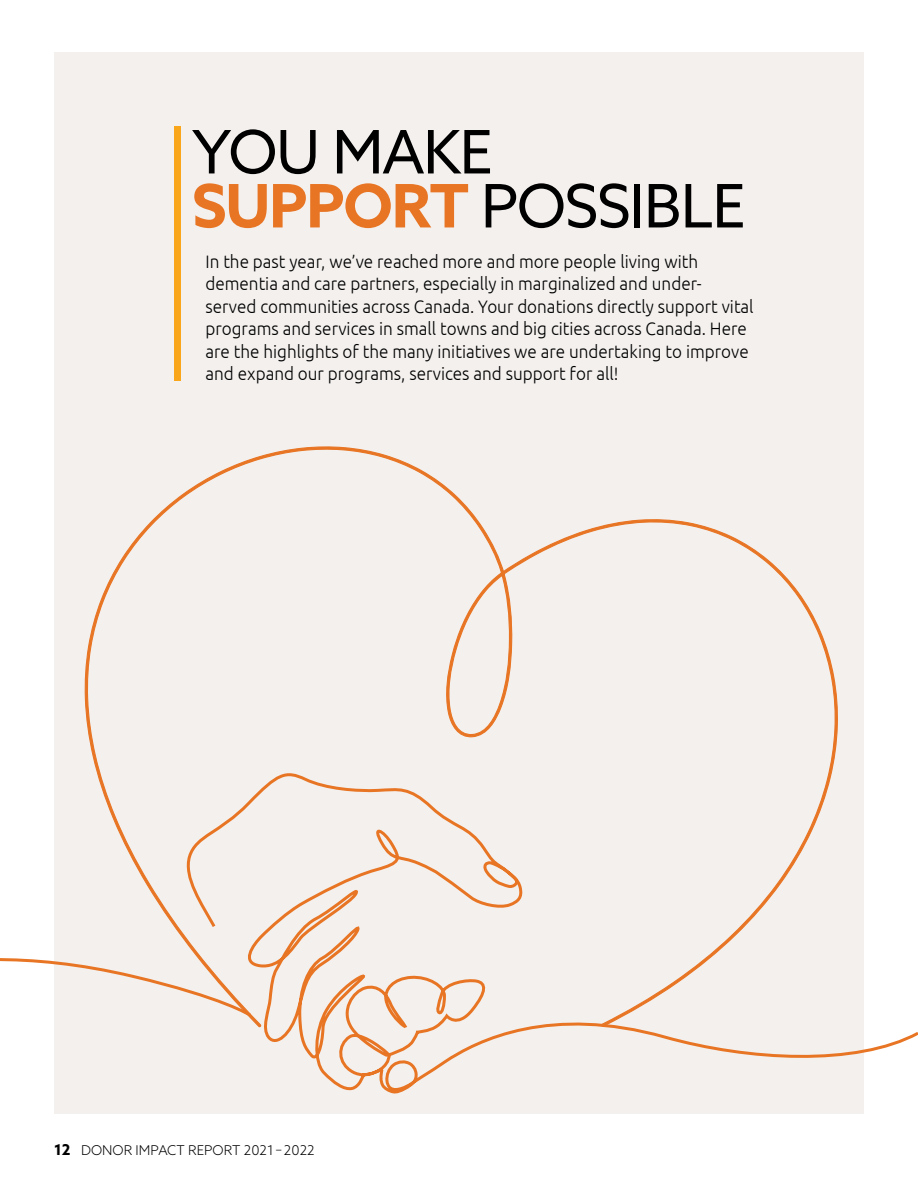
<style>
.page{position:relative;width:918px;height:1188px;background:#fff}
.page>*{position:absolute;margin:0;border:0;box-sizing:border-box;transform-origin:0 0}
.h1_Heading_s1{font:60px/54px "Azo Sans";letter-spacing:-.02em;color:#000}
.p_Intro{font:300 18px/22.5px "Ubuntu";color:#000;scale:.95 1}
.t1{font:300 13.5px "Azo Sans";color:#000}
.s1{font-weight:700;color:#e87524}
.s2{font-weight:700;font-size:15px}
</style>
<div class="page">
<div style="left:54px;top:52px;width:810px;height:1062px;background:#f3f0ee"></div>
<div style="left:174px;top:126px;width:7px;height:255px;background:#faa61a"></div>
<svg style="left:264px;top:1029px;width:654px;height:65px"></svg>
<svg style="left:84px;top:446px;width:754px;height:583px"></svg>
<svg style="left:0;top:923px;width:253px;height:95px"></svg>
<p class="h1_Heading_s1" style="left:192px;top:124px;width:555px">YOU MAKE<br><span class="s1">SUPPORT</span> POSSIBLE</p>
<p class="p_Intro" style="left:206px;top:250px;width:579px">In the past year, we’ve reached more and more people living with dementia and care partners, especially in marginalized and under&shy;served communities across Canada. Your donations directly support vital programs and services in small towns and big cities across Canada. Here are the highlights of the many initiatives we are undertaking to improve and expand our programs, services and support for all!</p>
<p class="t1" style="left:54px;top:1141px;width:262px"><span class="s2">12</span> DONOR IMPACT REPORT 2021 – 2022</p>
</div>
